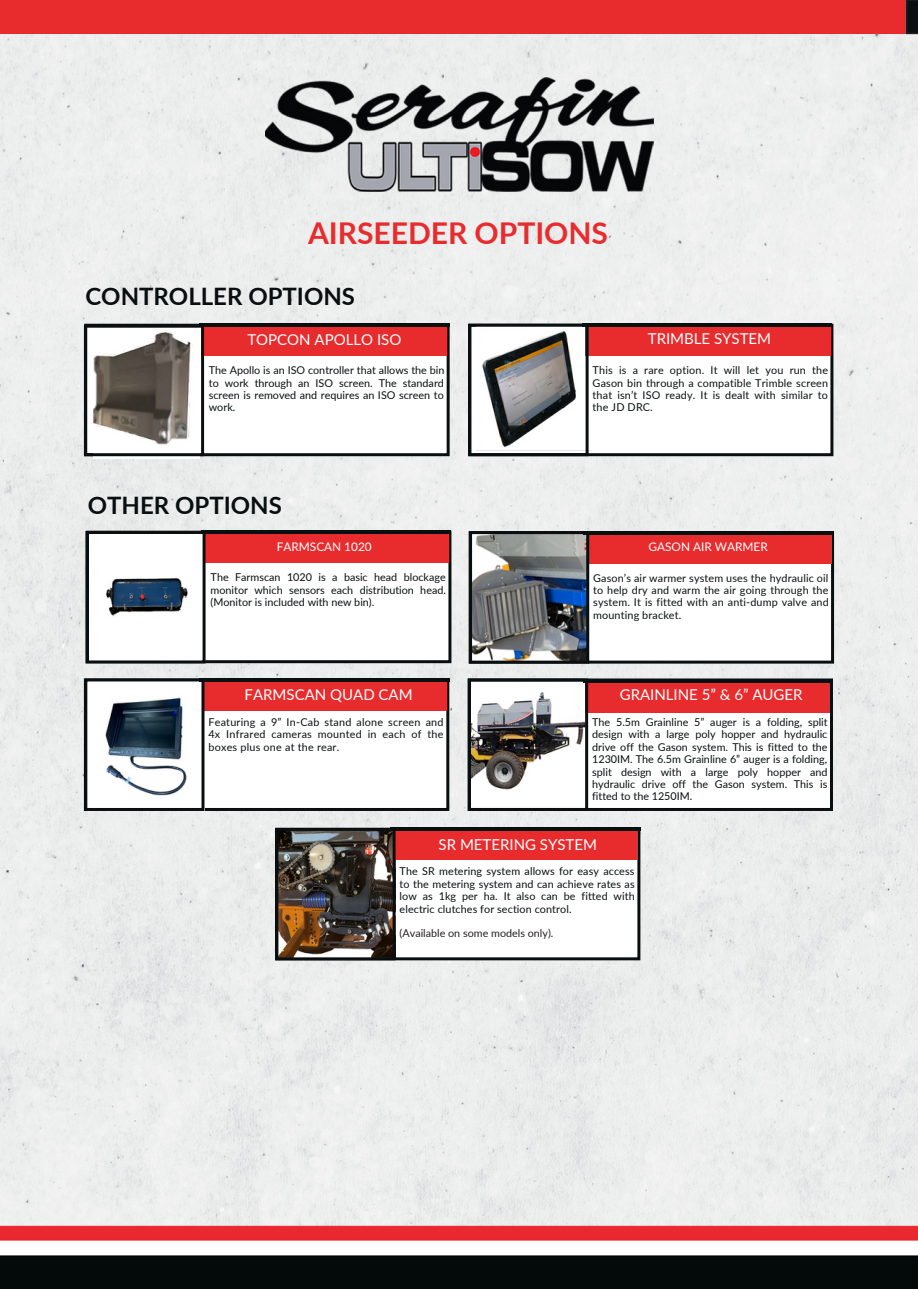
<style>
.page{position:relative;width:918px;height:1289px;background:#fff}
.page>*{position:absolute;margin:0;border:0;box-sizing:border-box;transform-origin:0 0}
.t1{font:700 30px "Lato";color:#e82c2e}
.t2{font:700 24px "Lato";color:#090f10}
.t3{font:15px "Lato";color:#fff}
.t4{font:11.85px "Lato";color:#fff}
.t5{font:10.8px/12.3px "Lato";letter-spacing:.01em;color:#090f10;text-align:justify}
.t6{font:10.8px "Lato";color:#231f20}
</style>
<div class="page">
<div style="left:0;top:0;width:918px;height:1019px;background:#eceded"></div>
<div style="left:0;top:1px;width:910px;height:33px;background:#e82c2e"></div>
<svg style="left:906px;top:0;width:12px;height:34px"></svg>
<img style="left:0;top:1019px;width:918px;height:269px">
<svg style="left:204px;top:327px;width:246px;height:129px"></svg>
<div style="left:202px;top:324px;width:245px;height:32px;background:#e82c2e"></div>
<svg style="left:84px;top:324px;width:120px;height:132px"></svg>
<hr style="left:200px;top:324px;width:250px;height:3px;background:#090f10">
<svg style="left:589px;top:324px;width:244px;height:132px"></svg>
<svg style="left:86px;top:530px;width:365px;height:133px"></svg>
<div style="left:586px;top:324px;width:244px;height:32px;background:#e82c2e"></div>
<svg style="left:468px;top:324px;width:121px;height:132px"></svg>
<hr style="left:582px;top:324px;width:250px;height:3px;background:#090f10">
<div style="left:204px;top:530px;width:244px;height:32px;background:#e82c2e"></div>
<svg style="left:85px;top:531px;width:121px;height:132px"></svg>
<hr style="left:201px;top:530px;width:250px;height:3px;background:#090f10">
<svg style="left:589px;top:531px;width:245px;height:132px"></svg>
<svg style="left:205px;top:681px;width:244px;height:129px"></svg>
<div style="left:589px;top:531px;width:242px;height:32px;background:#e82c2e"></div>
<img style="left:469px;top:531px;width:120px;height:132px">
<hr style="left:584px;top:531px;width:249px;height:3px;background:#090f10">
<div style="left:203px;top:678px;width:243px;height:32px;background:#e82c2e"></div>
<svg style="left:84px;top:678px;width:121px;height:132px"></svg>
<hr style="left:200px;top:678px;width:249px;height:3px;background:#090f10">
<svg style="left:588px;top:678px;width:245px;height:132px"></svg>
<svg style="left:396px;top:830px;width:244px;height:130px"></svg>
<div style="left:585px;top:680px;width:245px;height:32px;background:#e82c2e"></div>
<svg style="left:468px;top:678px;width:120px;height:132px"></svg>
<hr style="left:583px;top:680px;width:250px;height:3px;background:#090f10">
<div style="left:394px;top:827px;width:243px;height:32px;background:#e82c2e"></div>
<img style="left:275px;top:827px;width:121px;height:133px">
<hr style="left:391px;top:827px;width:249px;height:3px;background:#090f10">
<img style="left:265px;top:78px;width:388px;height:113px">
<p class="t1" style="left:308px;top:214px;width:302px">AIRSEEDER OPTIONS</p>
<p class="t2" style="left:85px;top:282px;width:271px">CONTROLLER OPTIONS</p>
<p class="t3" style="left:247px;top:330px;width:155px">TOPCON APOLLO ISO</p>
<p class="t3" style="left:648px;top:329px;width:125px">TRIMBLE SYSTEM</p>
<p class="t5" style="left:209px;top:364px;width:237px">The Apollo is an ISO controller that allows the bin to work through an ISO screen. The standard screen is removed and requires an ISO screen to work.</p>
<p class="t2" style="left:88px;top:490px;width:196px">OTHER OPTIONS</p>
<p class="t5" style="left:593px;top:364px;width:237px">This is a rare option. It will let you run the Gason bin through a compatible Trimble screen that isn’t ISO ready. It is dealt with similar to the JD DRC.</p>
<p class="t4" style="left:277px;top:539px;width:96px">FARMSCAN 1020</p>
<p class="t4" style="left:649px;top:539px;width:121px">GASON AIR WARMER</p>
<p class="t5" style="left:211px;top:571px;width:237px">The Farmscan 1020 is a basic head blockage monitor which sensors each distribution head. (Monitor is included with new bin).</p>
<p class="t3" style="left:245px;top:684px;width:170px">FARMSCAN QUAD CAM</p>
<p class="t5" style="left:209px;top:715px;width:237px">Featuring a 9” In-Cab stand alone screen and 4x Infrared cameras mounted in each of the boxes plus one at the rear.</p>
<p class="t5" style="left:593px;top:571px;width:237px">Gason’s air warmer system uses the hydraulic oil to help dry and warm the air going through the system. It is fitted with an anti-dump valve and mounting bracket.</p>
<p class="t3" style="left:620px;top:684px;width:184px">GRAINLINE 5” &amp; 6” AUGER</p>
<p class="t5" style="left:592px;top:715px;width:237px">The 5.5m Grainline 5” auger is a folding, split design with a large poly hopper and hydraulic drive off the Gason system. This is fitted to the 1230IM. The 6.5m Grainline 6” auger is a folding, split design with a large poly hopper and hydraulic drive off the Gason system. This is fitted to the 1250IM.</p>
<p class="t3" style="left:439px;top:835px;width:160px">SR METERING SYSTEM</p>
<p class="t5" style="left:400px;top:864px;width:237px">The SR metering system allows for easy access to the metering system and can achieve rates as low as 1kg per ha. It also can be fitted with electric clutches for section control.</p>
<p class="t6" style="left:400px;top:926px;width:155px">(Available on some models only).</p>
</div>
